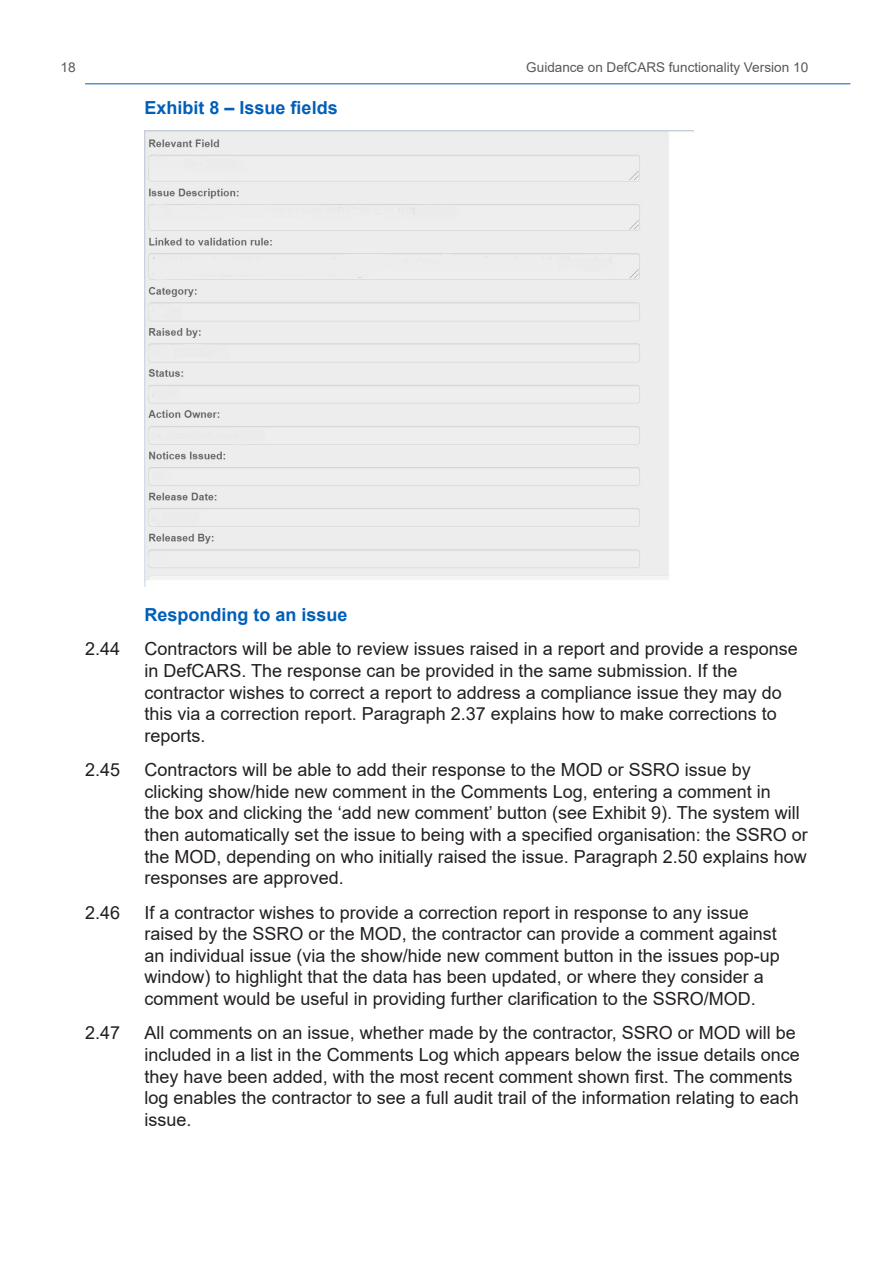
<style>
.page{position:relative;width:893px;height:1263px;background:#fff}
.page>*{position:absolute;margin:0;border:0;box-sizing:border-box;transform-origin:0 0}
.t1{font:18px/21.6px "Arial MT2";color:#231f20}
.t2{font:18px/21.6px "Arial";color:#231f20}
.Heading_-_Para_-_sub{font:18px "Arial Bold MT2";color:#005fb9}
.Heading_-_Para_-_sub-2{font:700 18px "Arial";color:#005fb9}
.t3{font:13.5px "Arial";color:#57585a}
.s1{font-family:"Arial"}
.s2{font-family:"Arial MT2"}
</style>
<div class="page">
<hr style="left:85px;top:84px;width:765px;height:1px;background:#005fb9">
<img style="left:145px;top:131px;width:549px;height:456px">
<p class="t3" style="left:61px;top:58px;width:17px">18</p>
<p class="t3" style="left:526px;top:58px;width:284px">Guidance on DefCARS functionality Version 10</p>
<p class="Heading_-_Para_-_sub" style="left:145px;top:95px;width:195px">Exhibit 8 – Issue fields</p>
<p class="Heading_-_Para_-_sub-2" style="left:145px;top:602px;width:205px">Responding to an issue</p>
<p class="t2" style="left:85px;top:638px;width:37px">2.44</p>
<p class="t2" style="left:145px;top:638px;width:655px">Contractors will be able to review issues raised in a report and provide a response in DefCARS. The response can be provided in the same submission. If the contractor wishes to correct a report to address a compliance issue they may do this via a correction report. Paragraph 2.37 explains how to make corrections to reports.</p>
<p class="t2" style="left:85px;top:759px;width:37px">2.45</p>
<p class="t1" style="left:145px;top:759px;width:665px"><span class="s1">Contractors will be able to add their response to the MOD or SSRO issue by </span>clicking show/hide new comment in the Comments Log, entering a comment in<br>the box and clicking the ‘add new comment’ button (see Exhibit 9). The system will then automatically set the issue to being with a specified organisation: the SSRO or <span class="s1">the MOD, depending on who initially raised the issue. Paragraph 2.50 explains how responses are approved.</span></p>
<p class="t2" style="left:85px;top:901px;width:37px">2.46</p>
<p class="t1" style="left:145px;top:901px;width:637px"><span class="s1">If a contractor wishes to provide a correction report in response to any issue raised by the SSRO or the MOD, the contractor can provide a comment against </span>an individual issue (via the show/hide new comment button in the issues pop-up window) to highlight that the data has been updated, or where they consider a comment would be useful in providing further clarification to the SSRO/MOD.</p>
<p class="t2" style="left:85px;top:1022px;width:37px">2.47</p>
<p class="t2" style="left:145px;top:1022px;width:657px">All comments on an issue, whether made by the contractor, SSRO or MOD will be included in a list in the Comments Log which appears below the issue details once <span class="s2">they have been added, with the most recent comment shown first. The comments </span>log enables the contractor to see a full audit trail of the information relating to each issue.</p>
</div>
